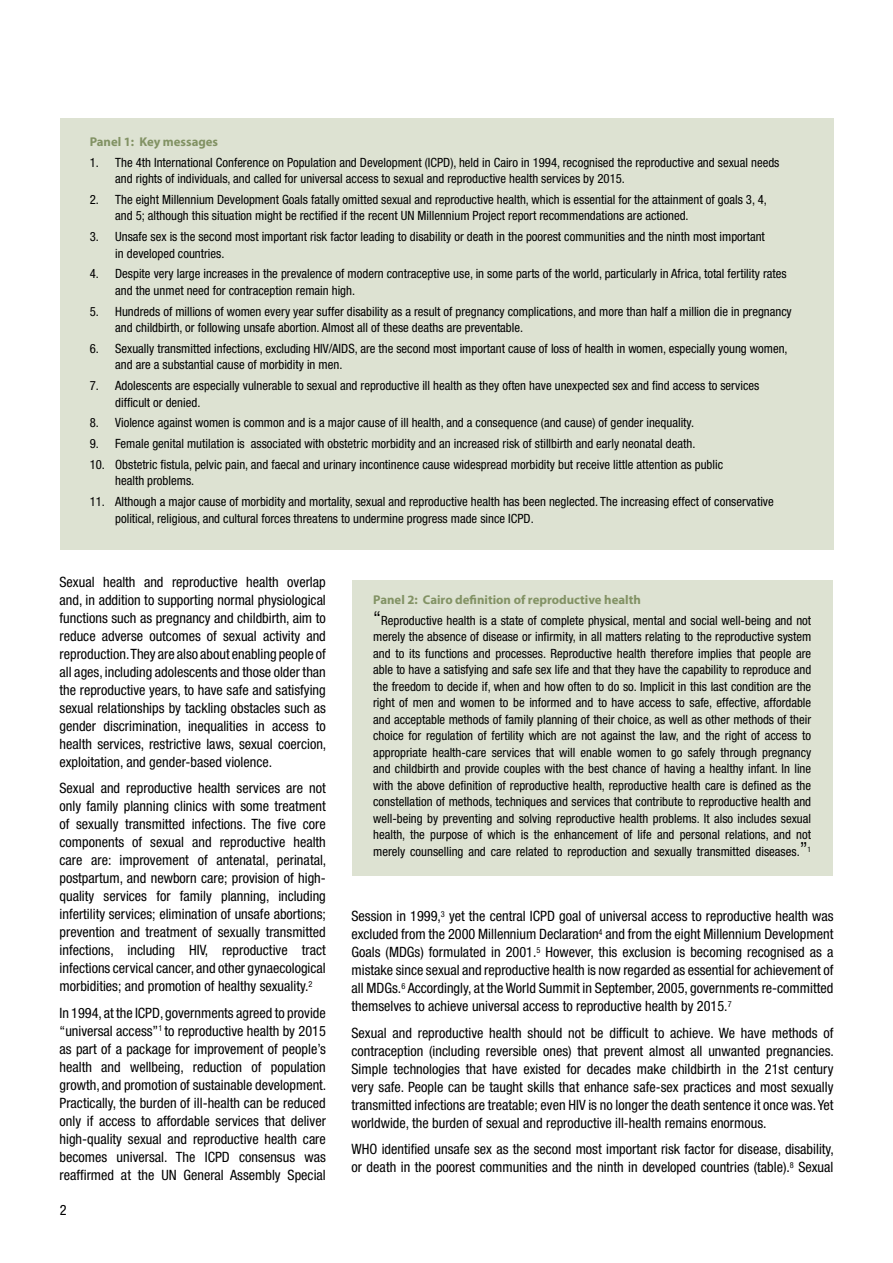
<style>
.page{position:relative;width:893px;height:1263px;background:#fff}
.page>*{position:absolute;margin:0;border:0;box-sizing:border-box;transform-origin:0 0}
.Text{font:condensed 14.25px/18px "Helvetica Neue";color:#000;text-align:justify}
.subhead2{font:condensed 14.25px "Helvetica Neue";color:#000}
.Table_text{font:condensed 12.75px/16.5px "Helvetica Neue";color:#000}
.Table_text-2{font:700 12.75px "Myriad Pro";color:#829264}
.Table_text-3{font:condensed 7.5px "Helvetica Neue";color:#000}
.s1{font-size:19.5px}
</style>
<div class="page">
<div style="left:60px;top:118px;width:773px;height:432px;background:#dde2d2"></div>
<div style="left:352px;top:580px;width:480px;height:295px;background:#dde2d2"></div>
<p class="Table_text-2" style="left:90px;top:133px;width:130px">Panel 1: Key messages</p>
<p class="Table_text" style="left:115px;top:154px;width:666px;text-indent:-26px">1. The 4th International Conference on Population and Development (ICPD), held in Cairo in 1994, recognised the reproductive and sexual needs and rights of individuals, and called for universal access to sexual and reproductive health services by 2015.</p>
<p class="Table_text" style="left:115px;top:191px;width:653px;text-indent:-26px">2. The eight Millennium Development Goals fatally omitted sexual and reproductive health, which is essential for the attainment of goals 3, 4, and 5; although this situation might be rectified if the recent UN Millennium Project report recommendations are actioned.</p>
<p class="Table_text" style="left:115px;top:228px;width:651px;text-indent:-26px">3. Unsafe sex is the second most important risk factor leading to disability or death in the poorest communities and the ninth most important in developed countries.</p>
<p class="Table_text" style="left:115px;top:265px;width:673px;text-indent:-26px">4. Despite very large increases in the prevalence of modern contraceptive use, in some parts of the world, particularly in Africa, total fertility rates and the unmet need for contraception remain high.</p>
<p class="Table_text" style="left:115px;top:303px;width:678px;text-indent:-26px">5. Hundreds of millions of women every year suffer disability as a result of pregnancy complications, and more than half a million die in pregnancy and childbirth, or following unsafe abortion. Almost all of these deaths are preventable.</p>
<p class="Table_text" style="left:115px;top:340px;width:674px;text-indent:-26px">6. Sexually transmitted infections, excluding HIV/AIDS, are the second most important cause of loss of health in women, especially young women, and are a substantial cause of morbidity in men.</p>
<p class="Table_text" style="left:115px;top:377px;width:646px;text-indent:-26px">7. Adolescents are especially vulnerable to sexual and reproductive ill health as they often have unexpected sex and find access to services difficult or denied.</p>
<p class="Table_text" style="left:90px;top:414px;width:606px">8. Violence against women is common and is a major cause of ill health, and a consequence (and cause) of gender inequality.</p>
<p class="Table_text" style="left:90px;top:435px;width:607px">9. Female genital mutilation is associated with obstetric morbidity and an increased risk of stillbirth and early neonatal death.</p>
<p class="Table_text" style="left:115px;top:456px;width:609px;text-indent:-26px">10. Obstetric fistula, pelvic pain, and faecal and urinary incontinence cause widespread morbidity but receive little attention as public health problems.</p>
<p class="Table_text" style="left:115px;top:493px;width:660px;text-indent:-26px">11. Although a major cause of morbidity and mortality, sexual and reproductive health has been neglected. The increasing effect of conservative political, religious, and cultural forces threatens to undermine progress made since ICPD.</p>
<p class="Text" style="left:60px;top:573px;width:268px">Sexual health and reproductive health overlap and, in addition to supporting normal physiological functions such as pregnancy and childbirth, aim to reduce adverse outcomes of sexual activity and reproduction. They are also about enabling people of all ages, including adolescents and those older than the reproductive years, to have safe and satisfying sexual relationships by tackling obstacles such as gender discrimination, inequalities in access to health services, restrictive laws, sexual coercion, exploitation, and gender-based violence.</p>
<p class="Text" style="left:60px;top:779px;width:268px">Sexual and reproductive health services are not only family planning clinics with some treatment of sexually transmitted infections. The five core components of sexual and reproductive health care are: improvement of antenatal, perinatal, postpartum, and newborn care; provision of high&shy;quality services for family planning, including infertility services; elimination of unsafe abortions; prevention and treatment of sexually transmitted infections, including HIV, reproductive tract infections cervical cancer, and other gynaecological morbidities; and promotion of healthy sexuality.<sup>2</sup></p>
<p class="Text" style="left:60px;top:1004px;width:268px">In 1994, at the ICPD, governments agreed to provide “universal access”<sup>1</sup> to reproductive health by 2015 as part of a package for improvement of people’s health and wellbeing, reduction of population growth, and promotion of sustainable development.<br>Practically, the burden of ill-health can be reduced only if access to affordable services that deliver high-quality sexual and reproductive health care becomes universal. The ICPD consensus was reaffirmed at the UN General Assembly Special</p>
<p class="subhead2" style="left:60px;top:1202px;width:8px">2</p>
<p class="Table_text-2" style="left:373px;top:591px;width:269px">Panel 2: Cairo definition of reproductive health</p>
<p class="Table_text" style="left:373px;top:612px;width:440px;text-align:justify"><span class="s1">“</span>Reproductive health is a state of complete physical, mental and social well-being and not merely the absence of disease or infirmity, in all matters relating to the reproductive system and to its functions and processes. Reproductive health therefore implies that people are able to have a satisfying and safe sex life and that they have the capability to reproduce and the freedom to decide if, when and how often to do so. Implicit in this last condition are the right of men and women to be informed and to have access to safe, effective, affordable and acceptable methods of family planning of their choice, as well as other methods of their choice for regulation of fertility which are not against the law, and the right of access to appropriate health-care services that will enable women to go safely through pregnancy and childbirth and provide couples with the best chance of having a healthy infant. In line with the above definition of reproductive health, reproductive health care is defined as the constellation of methods, techniques and services that contribute to reproductive health and well-being by preventing and solving reproductive health problems. It also includes sexual health, the purpose of which is the enhancement of life and personal relations, and not merely counselling and care related to reproduction and sexually transmitted diseases.<span class="s1">”</span></p>
<p class="Table_text-3" style="left:808px;top:844px;width:5px">1</p>
<p class="Text" style="left:351px;top:907px;width:483px">Session in 1999,<sup>3</sup> yet the central ICPD goal of universal access to reproductive health was excluded from the 2000 Millennium Declaration<sup>4</sup> and from the eight Millennium Development Goals (MDGs) formulated in 2001.<sup>5</sup> However, this exclusion is becoming recognised as a mistake since sexual and reproductive health is now regarded as essential for achievement of all MDGs.<sup>6</sup> Accordingly, at the World Summit in September, 2005, governments re-committed themselves to achieve universal access to reproductive health by 2015.<sup>7</sup></p>
<p class="Text" style="left:351px;top:1024px;width:484px">Sexual and reproductive health should not be difficult to achieve. We have methods of contraception (including reversible ones) that prevent almost all unwanted pregnancies.<br>Simple technologies that have existed for decades make childbirth in the 21st century very safe. People can be taught skills that enhance safe-sex practices and most sexually transmitted infections are treatable; even HIV is no longer the death sentence it once was. Yet worldwide, the burden of sexual and reproductive ill-health remains enormous.</p>
<p class="Text" style="left:351px;top:1140px;width:484px">WHO identified unsafe sex as the second most important risk factor for disease, disability, or death in the poorest communities and the ninth in developed countries (table).<sup>8</sup> Sexual</p>
</div>
